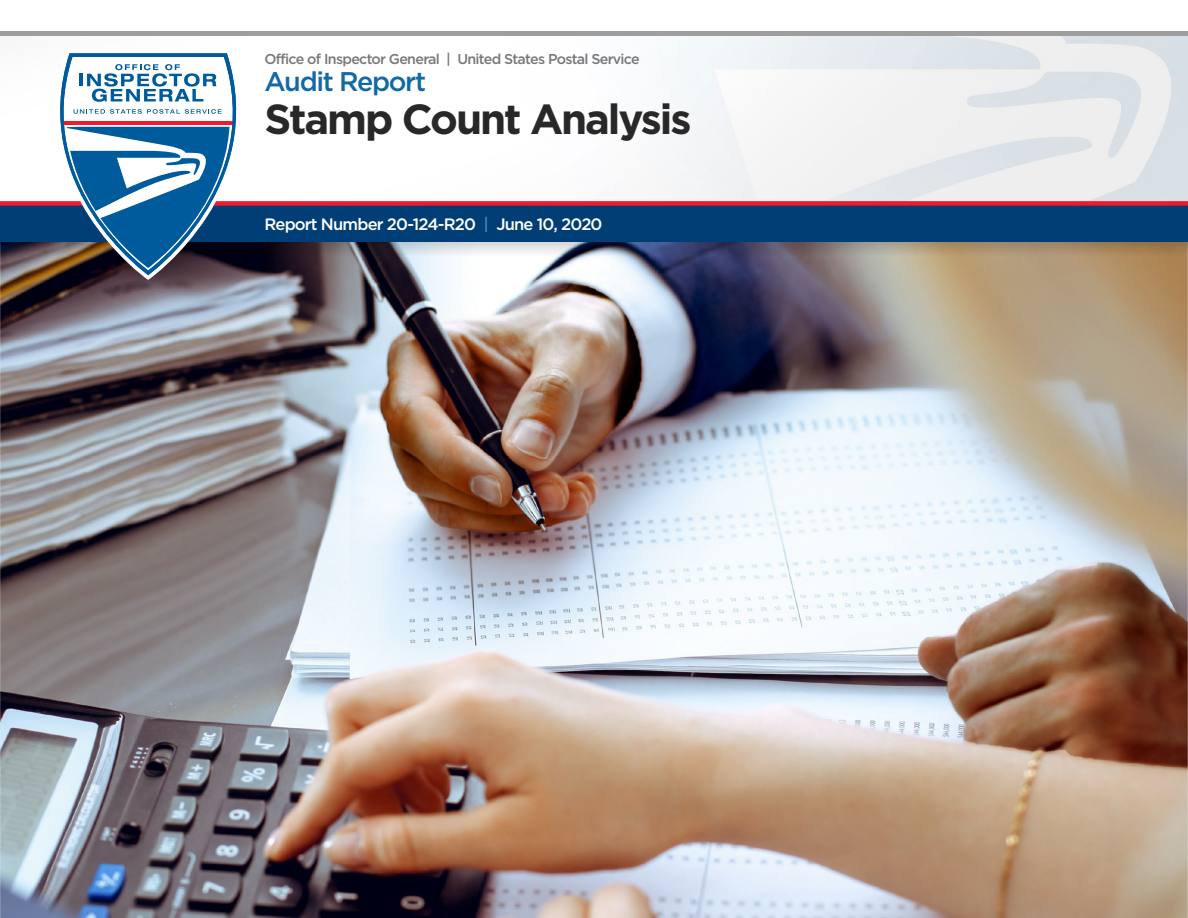
<style>
.page{position:relative;width:1188px;height:918px;background:#fff}
.page>*{position:absolute;margin:0;border:0;box-sizing:border-box;transform-origin:0 0}
.t1{font:700 42px "Gotham";letter-spacing:-.05em;color:#292829}
.t2{font:500 27px "Gotham";letter-spacing:-.05em;color:#1169a6}
.t3{font:500 16.5px "Gotham";letter-spacing:-.05em;color:#fff}
.t4{font:500 14.25px "Gotham";letter-spacing:-.05em;color:#77787b}
.s1{color:#5381b7}
</style>
<div class="page">
<img style="left:0;top:31px;width:1188px;height:887px">
<svg style="left:0;top:242px;width:1188px;height:18px;background:#8a8180"></svg>
<div style="left:0;top:202px;width:1188px;height:40px;background:#003e75"></div>
<img style="left:0;top:36px;width:1188px;height:165px">
<div style="left:0;top:201px;width:1188px;height:5px;background:#ed1b2d"></div>
<svg style="left:43px;top:50px;width:210px;height:230px"></svg>
<svg style="left:26px;top:53px;width:244px;height:222px"></svg>
<svg style="left:74px;top:109px;width:148px;height:5px"></svg>
<hr style="left:0;top:32px;width:1188px;height:4px;background:#9e9e9e">
<p class="t4" style="left:265px;top:51px;width:377px">Office of Inspector General | United States Postal Service</p>
<h2 class="t2" style="left:265px;top:66px;width:163px">Audit Report</h2>
<h1 class="t1" style="left:265px;top:95px;width:428px">Stamp Count Analysis</h1>
<p class="t3" style="left:265px;top:215px;width:339px">Report Number 20-124-R20 <span class="s1">|</span> June 10, 2020</p>
</div>
